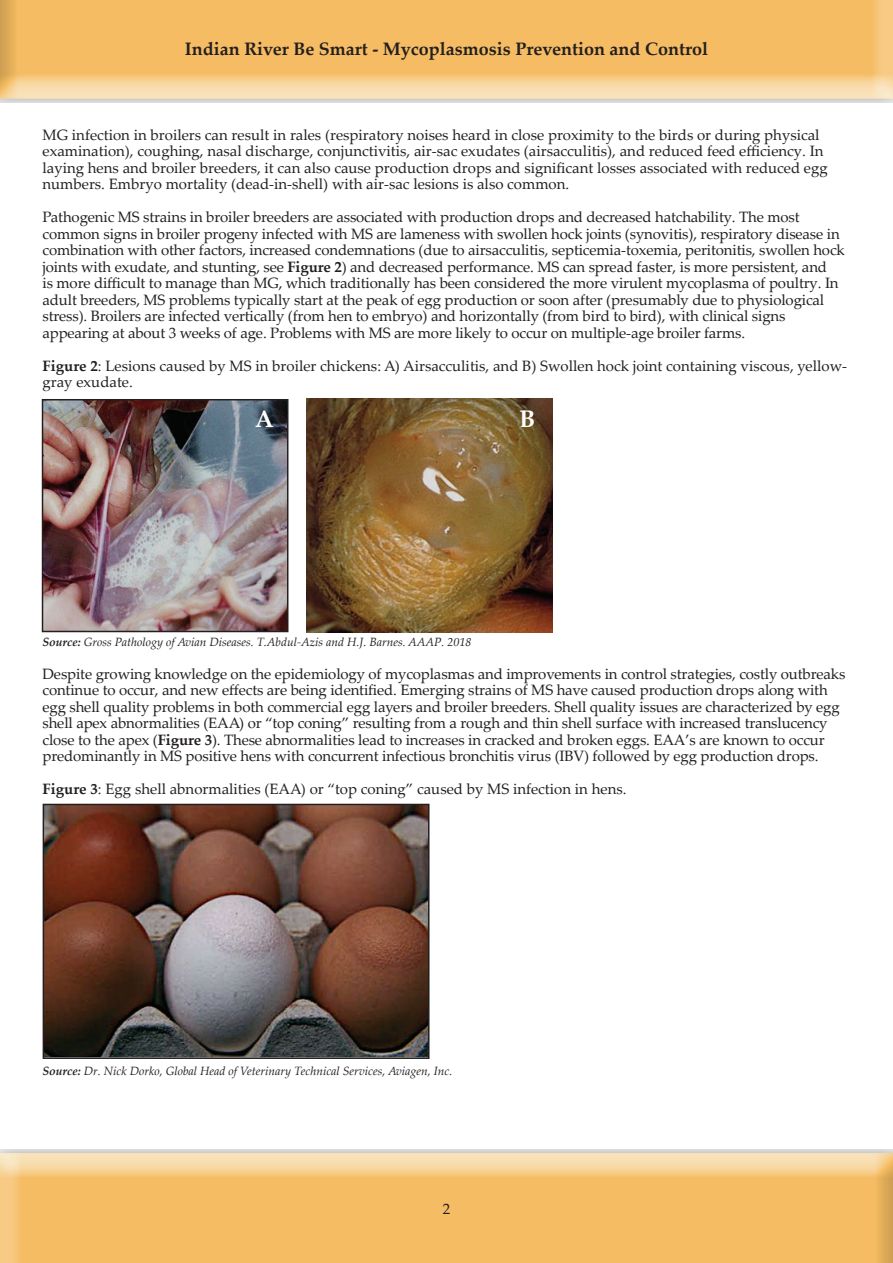
<style>
.page{position:relative;width:893px;height:1263px;background:#fff}
.page>*{position:absolute;margin:0;border:0;box-sizing:border-box;transform-origin:0 0}
.t1{font:700 24px "Palatino Linotype";color:#fff}
.t2{font:700 18px "Palatino Linotype";color:#231f20}
.t3{font:15px/16.5px "Palatino Linotype";letter-spacing:-.01em;color:#231f20}
.t4{font:italic 12px "Palatino Linotype";color:#231f20}
.s1{font-weight:700}
</style>
<div class="page">
<img style="left:0;top:0;width:893px;height:102px">
<img style="left:0;top:1149px;width:893px;height:114px">
<img style="left:45px;top:402px;width:240px;height:227px">
<div style="left:42px;top:399px;width:246px;height:233px;border:2px solid #231f20"></div>
<img style="left:306px;top:399px;width:247px;height:233px">
<img style="left:46px;top:807px;width:380px;height:249px">
<div style="left:43px;top:804px;width:386px;height:255px;border:2px solid #231f20"></div>
<p class="t2" style="left:185px;top:36px;width:525px">Indian River Be Smart - Mycoplasmosis Prevention and Control</p>
<p class="t3" style="left:43px;top:126px;width:787px">MG infection in broilers can result in rales (respiratory noises heard in close proximity to the birds or during physical examination), coughing, nasal discharge, conjunctivitis, air-sac exudates (airsacculitis), and reduced feed efficiency. In laying hens and broiler breeders, it can also cause production drops and significant losses associated with reduced egg numbers. Embryo mortality (dead-in-shell) with air-sac lesions is also common.</p>
<p class="t3" style="left:43px;top:209px;width:804px">Pathogenic MS strains in broiler breeders are associated with production drops and decreased hatchability. The most common signs in broiler progeny infected with MS are lameness with swollen hock joints (synovitis), respiratory disease in combination with other factors, increased condemnations (due to airsacculitis, septicemia-toxemia, peritonitis, swollen hock joints with exudate, and stunting, see <span class="s1">Figure 2</span>) and decreased performance. MS can spread faster, is more persistent, and<br>is more difficult to manage than MG, which traditionally has been considered the more virulent mycoplasma of poultry. In adult breeders, MS problems typically start at the peak of egg production or soon after (presumably due to physiological stress). Broilers are infected vertically (from hen to embryo) and horizontally (from bird to bird), with clinical signs appearing at about 3 weeks of age. Problems with MS are more likely to occur on multiple-age broiler farms.</p>
<p class="t3" style="left:43px;top:357px;width:806px"><span class="s1">Figure 2</span>: Lesions caused by MS in broiler chickens: A) Airsacculitis, and B) Swollen hock joint containing viscous, yellow&shy;gray exudate.</p>
<h1 class="t1" style="left:255px;top:402px;width:20px">A</h1>
<h1 class="t1" style="left:520px;top:402px;width:17px">B</h1>
<p class="t4" style="left:43px;top:633px;width:431px"><span class="s1">Source:</span> Gross Pathology of Avian Diseases. T.Abdul-Azis and H.J. Barnes. AAAP. 2018</p>
<p class="t3" style="left:43px;top:665px;width:804px">Despite growing knowledge on the epidemiology of mycoplasmas and improvements in control strategies, costly outbreaks continue to occur, and new effects are being identified. Emerging strains of MS have caused production drops along with egg shell quality problems in both commercial egg layers and broiler breeders. Shell quality issues are characterized by egg shell apex abnormalities (EAA) or “top coning” resulting from a rough and thin shell surface with increased translucency close to the apex (<span class="s1">Figure 3</span>). These abnormalities lead to increases in cracked and broken eggs. EAA’s are known to occur predominantly in MS positive hens with concurrent infectious bronchitis virus (IBV) followed by egg production drops.</p>
<p class="t3" style="left:43px;top:780px;width:585px"><span class="s1">Figure 3</span>: Egg shell abnormalities (EAA) or “top coning” caused by MS infection in hens.</p>
<p class="t4" style="left:43px;top:1062px;width:411px"><span class="s1">Source:</span> Dr. Nick Dorko, Global Head of Veterinary Technical Services, Aviagen, Inc.</p>
<p class="t3" style="left:443px;top:1200px;width:9px">2</p>
</div>
